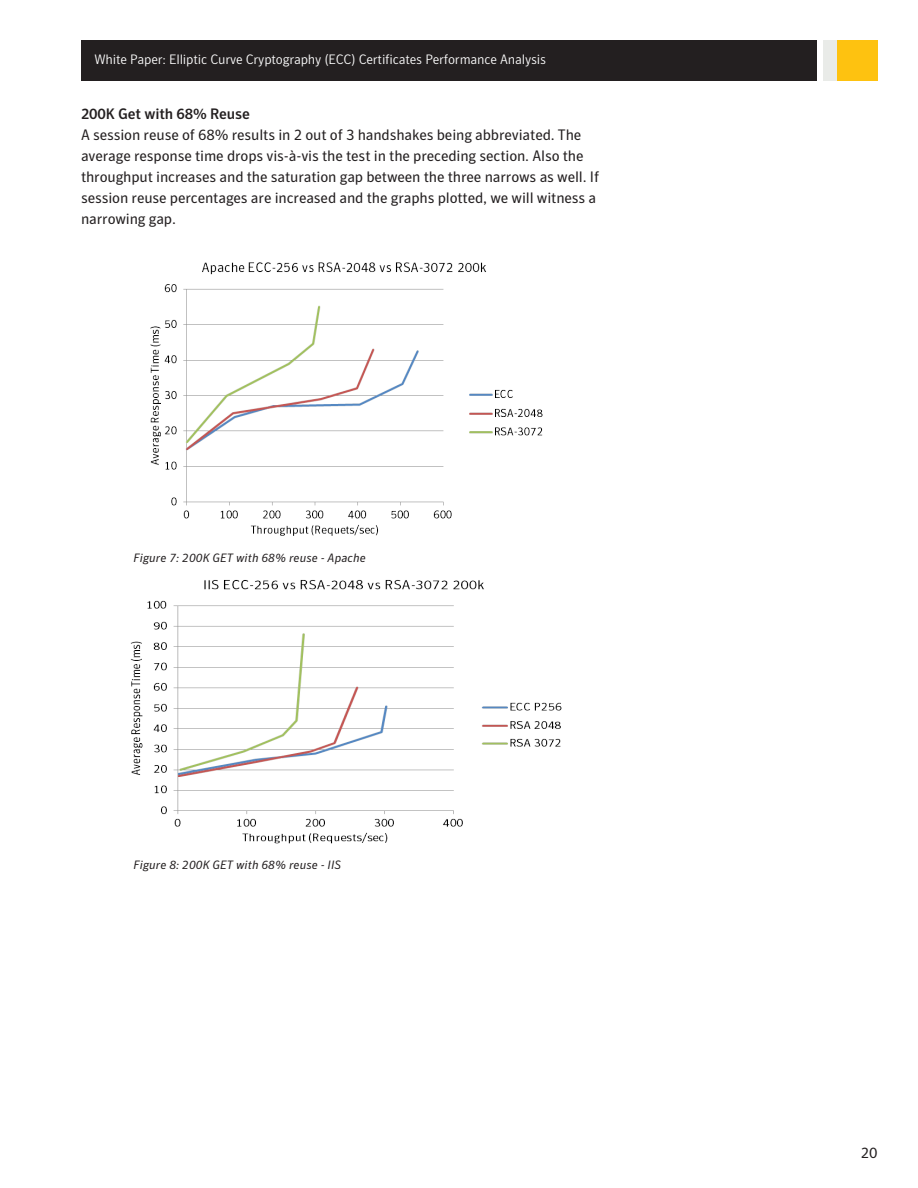
<style>
.page{position:relative;width:918px;height:1188px;background:#fff}
.page>*{position:absolute;margin:0;border:0;box-sizing:border-box;transform-origin:0 0}
.Bodycopy{font:15px/21px "Symantec Sans";letter-spacing:-.01em;color:#231f20}
.Head_3{font:500 15px "Symantec Sans";letter-spacing:-.01em;color:#231f20}
.t1{font:300 13.5px "Symantec Sans";letter-spacing:-.015em;color:#fff}
.Figure_Caption{font:italic 12px "Symantec Sans";letter-spacing:.01em;color:#231f20}
</style>
<div class="page">
<div style="left:837px;top:40px;width:41px;height:41px;background:#fec210"></div>
<div style="left:81px;top:40px;width:736px;height:41px;background:#231f20"></div>
<div style="left:824px;top:40px;width:13px;height:41px;background:#e9ebe8"></div>
<img style="left:150px;top:262px;width:393px;height:274px">
<img style="left:130px;top:580px;width:432px;height:264px">
<p class="t1" style="left:94px;top:52px;width:453px">White Paper: Elliptic Curve Cryptography (ECC) Certificates Performance Analysis</p>
<p class="Head_3" style="left:81px;top:105px;width:171px">200K Get with 68% Reuse</p>
<p class="Bodycopy" style="left:81px;top:124px;width:520px">A session reuse of 68% results in 2 out of 3 handshakes being abbreviated. The average response time drops vis-à-vis the test in the preceding section. Also the throughput increases and the saturation gap between the three narrows as well. If session reuse percentages are increased and the graphs plotted, we will witness a narrowing gap.</p>
<p class="Figure_Caption" style="left:134px;top:551px;width:234px">Figure 7: 200K GET with 68% reuse - Apache</p>
<p class="Figure_Caption" style="left:134px;top:859px;width:209px">Figure 8: 200K GET with 68% reuse - IIS</p>
<p class="Bodycopy" style="left:861px;top:1142px;width:18px">20</p>
</div>
